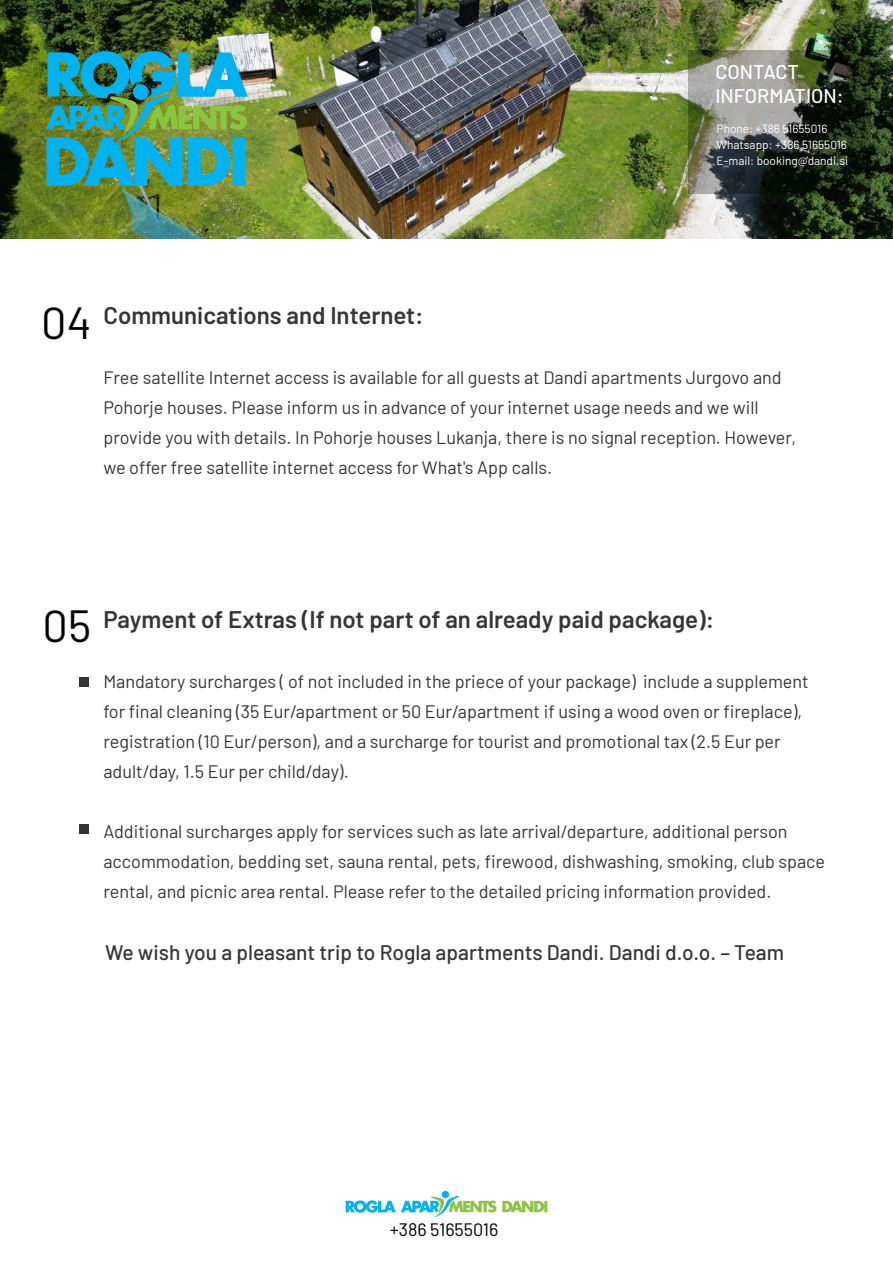
<style>
.page{position:relative;width:893px;height:1264px;background:#fff}
.page>*{position:absolute;margin:0;border:0;box-sizing:border-box;transform-origin:0 0}
.t1{font:45px "Barlow";color:#000}
.t2{font:600 24px "Barlow";color:#353535}
.t3{font:500 21px "Barlow";color:#353535}
.t4{font:500 19.8px/23.9px "Barlow";color:#fff}
.t5{font:18px/30px "Barlow";color:#353535}
.t6{font:18px "Barlow";color:#000}
.t7{font:11.85px/16.2px "Barlow";color:#fff}
</style>
<div class="page">
<img style="left:0;top:0;width:892px;height:238px">
<img style="left:46px;top:51px;width:202px;height:135px">
<div style="left:80px;top:677px;width:9px;height:9px;background:#353535"></div>
<div style="left:80px;top:824px;width:9px;height:9px;background:#353535"></div>
<svg style="left:345px;top:1190px;width:202px;height:27px"></svg>
<svg style="left:688px;top:50px;width:183px;height:144px;background:#51574b"></svg>
<p class="t4" style="left:715px;top:58px;width:130px">CONTACT<br>INFORMATION:</p>
<p class="t7" style="left:716px;top:119px;width:133px">Phone: +386 51655016<br>Whatsapp: +386 51655016<br>E-mail: booking@dandi.si</p>
<h1 class="t1" style="left:41px;top:290px;width:52px">04</h1>
<h2 class="t2" style="left:103px;top:297px;width:322px">Communications and Internet:</h2>
<p class="t5" style="left:103px;top:360px;width:694px">Free satellite Internet access is available for all guests at Dandi apartments Jurgovo and Pohorje houses. Please inform us in advance of your internet usage needs and we will provide you with details. In Pohorje houses Lukanja, there is no signal reception. However, we offer free satellite internet access for What's App calls.</p>
<h1 class="t1" style="left:43px;top:593px;width:50px">05</h1>
<h2 class="t2" style="left:103px;top:601px;width:612px">Payment of Extras (If not part of an already paid package):</h2>
<p class="t5" style="left:103px;top:665px;width:706px">Mandatory surcharges ( of not included in the priece of your package) include a supplement for final cleaning (35 Eur/apartment or 50 Eur/apartment if using a wood oven or fireplace), registration (10 Eur/person), and a surcharge for tourist and promotional tax (2.5 Eur per adult/day, 1.5 Eur per child/day).</p>
<p class="t5" style="left:103px;top:815px;width:723px">Additional surcharges apply for services such as late arrival/departure, additional person accommodation, bedding set, sauna rental, pets, firewood, dishwashing, smoking, club space rental, and picnic area rental. Please refer to the detailed pricing information provided.</p>
<p class="t3" style="left:105px;top:936px;width:680px">We wish you a pleasant trip to Rogla apartments Dandi. Dandi d.o.o. – Team</p>
<p class="t6" style="left:390px;top:1216px;width:110px">+386 51655016</p>
</div>
